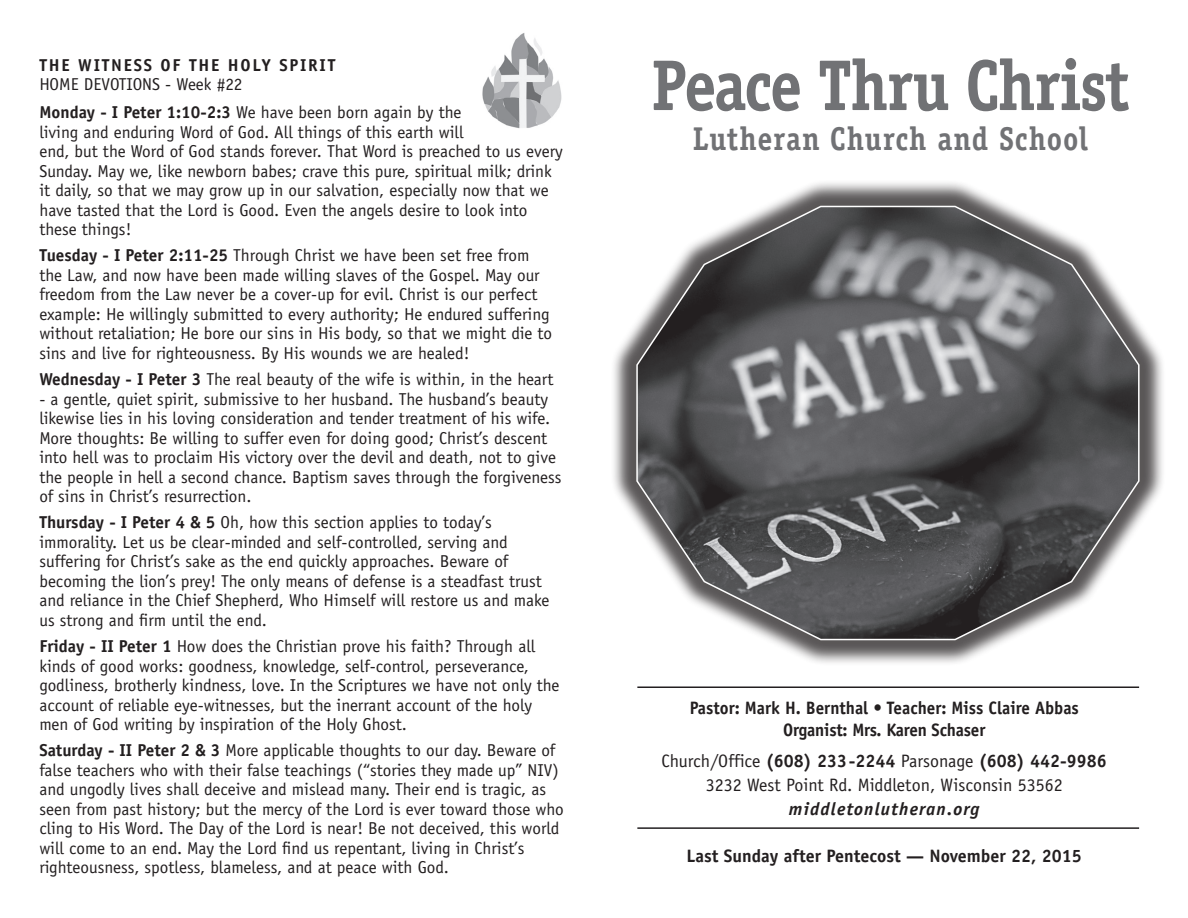
<style>
.page{position:relative;width:1188px;height:918px;background:#fff}
.page>*{position:absolute;margin:0;border:0;box-sizing:border-box;transform-origin:0 0}
.t1{font:700 72px "Officina Serif";letter-spacing:-.03em;color:#717275;scale:.9 1}
.t2{font:700 33px "Officina Serif";letter-spacing:.03em;color:#717275;scale:.9 1}
.t3{font:700 18px "Officina Sans";color:#231f20}
.t4{font:700 18px/22.5px "Officina Sans";color:#231f20;text-align:center;scale:.95 1}
.t5{font:18px "Officina Sans";color:#231f20}
.t6{font:italic 700 18px "Officina Sans";letter-spacing:.06em;color:#231f20}
.t7{font:17.25px/19.5px "Officina Sans";color:#231f20}
.t8{font:700 17.25px/19.5px "Officina Sans";letter-spacing:.1em;color:#231f20}
.s1{font-weight:400}
.s2{font-weight:700}
</style>
<div class="page">
<hr style="left:637px;top:686px;width:502px;height:2px;background:#231f20">
<hr style="left:637px;top:827px;width:502px;height:2px;background:#231f20">
<img style="left:482px;top:33px;width:80px;height:96px">
<div style="left:610px;top:180px;width:556px;height:487px;background:#231f20;opacity:.75"></div>
<svg style="left:636px;top:204px;width:504px;height:437px;background:#727274"></svg>
<p class="t8" style="left:39px;top:55px;width:297px">THE WITNESS OF THE HOLY SPIRIT<br><span class="s1">HOME DEVOTIONS - Week #22</span></p>
<p class="t7" style="left:39px;top:102px;width:525px"><span class="s2">Monday - I Peter 1:10-2:3</span> We have been born again by the<br>living and enduring Word of God. All things of this earth will<br>end, but the Word of God stands forever. That Word is preached to us every Sunday. May we, like newborn babes; crave this pure, spiritual milk; drink it daily, so that we may grow up in our salvation, especially now that we have tasted that the Lord is Good. Even the angels desire to look into these things!</p>
<p class="t7" style="left:39px;top:246px;width:514px"><span class="s2">Tuesday - I Peter 2:11-25</span> Through Christ we have been set free from the Law, and now have been made willing slaves of the Gospel. May our freedom from the Law never be a cover-up for evil. Christ is our perfect example: He willingly submitted to every authority; He endured suffering without retaliation; He bore our sins in His body, so that we might die to sins and live for righteousness. By His wounds we are healed!</p>
<p class="t7" style="left:39px;top:369px;width:516px"><span class="s2">Wednesday - I Peter 3</span> The real beauty of the wife is within, in the heart</p>
<p class="t7" style="left:39px;top:389px;width:524px">- a gentle, quiet spirit, submissive to her husband. The husband’s beauty likewise lies in his loving consideration and tender treatment of his wife.<br>More thoughts: Be willing to suffer even for doing good; Christ’s descent into hell was to proclaim His victory over the devil and death, not to give the people in hell a second chance. Baptism saves through the forgiveness of sins in Christ’s resurrection.</p>
<p class="t7" style="left:39px;top:513px;width:512px"><span class="s2">Thursday - I Peter 4 &amp; 5</span> Oh, how this section applies to today’s immorality. Let us be clear-minded and self-controlled, serving and suffering for Christ’s sake as the end quickly approaches. Beware of becoming the lion’s prey! The only means of defense is a steadfast trust and reliance in the Chief Shepherd, Who Himself will restore us and make us strong and firm until the end.</p>
<p class="t7" style="left:39px;top:636px;width:522px"><span class="s2">Friday - II Peter 1</span> How does the Christian prove his faith? Through all kinds of good works: goodness, knowledge, self-control, perseverance, godliness, brotherly kindness, love. In the Scriptures we have not only the account of reliable eye-witnesses, but the inerrant account of the holy men of God writing by inspiration of the Holy Ghost.</p>
<p class="t7" style="left:39px;top:741px;width:526px"><span class="s2">Saturday - II Peter 2 &amp; 3</span> More applicable thoughts to our day. Beware of false teachers who with their false teachings (“stories they made up” NIV) and ungodly lives shall deceive and mislead many. Their end is tragic, as seen from past history; but the mercy of the Lord is ever toward those who cling to His Word. The Day of the Lord is near! Be not deceived, this world will come to an end. May the Lord find us repentant, living in Christ’s righteousness, spotless, blameless, and at peace with God.</p>
<p class="t1" style="left:651px;top:41px;width:533px">Peace Thru Christ</p>
<p class="t2" style="left:693px;top:118px;width:440px">Lutheran Church and School</p>
<p class="t4" style="left:690px;top:696px;width:411px">Pastor: Mark H. Bernthal • Teacher: Miss Claire Abbas<br>Organist: Mrs. Karen Schaser</p>
<p class="t3" style="left:662px;top:750px;width:447px"><span class="s1">Church/Office</span> (608) 233-2244 <span class="s1">Parsonage</span> (608) 442-9986</p>
<p class="t5" style="left:706px;top:775px;width:358px">3232 West Point Rd. Middleton, Wisconsin 53562</p>
<p class="t6" style="left:789px;top:798px;width:192px">middletonlutheran.org</p>
<p class="t3" style="left:687px;top:844px;width:397px">Last Sunday after Pentecost — November 22, 2015</p>
</div>
